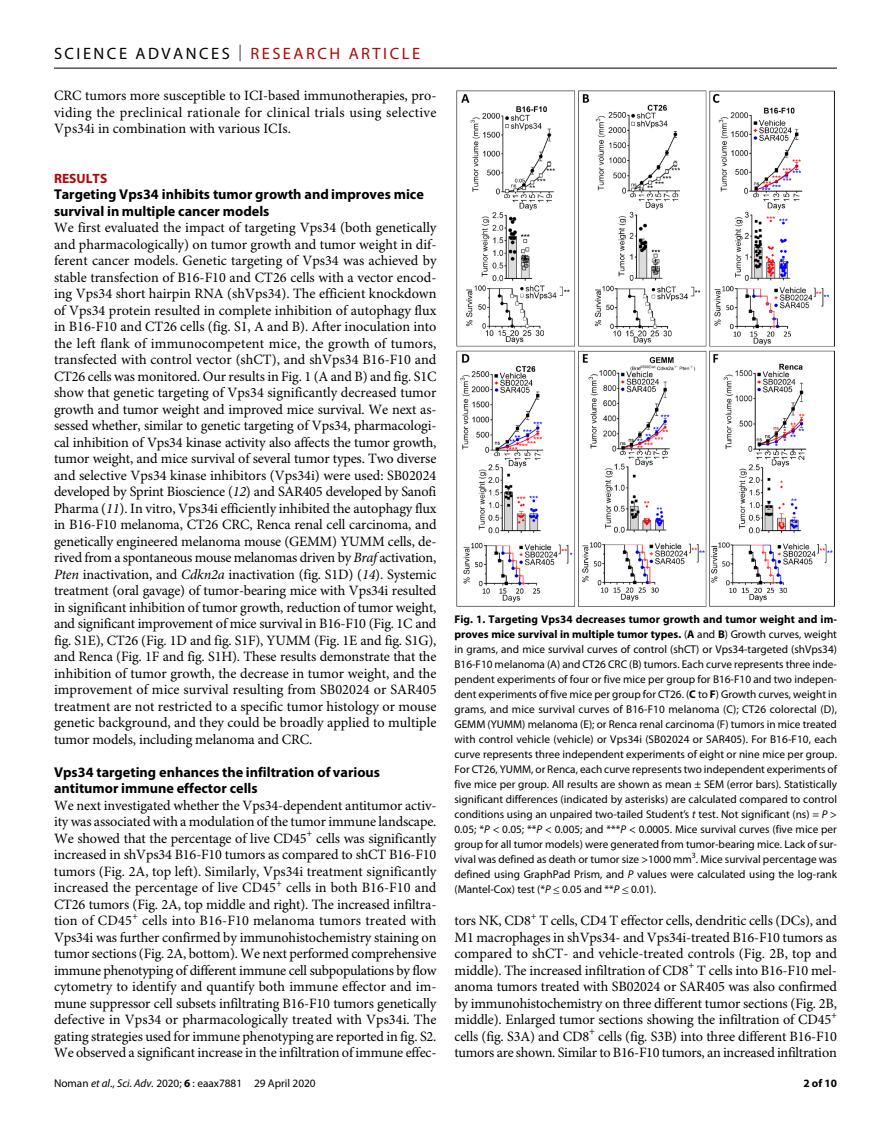
<style>
.page{position:relative;width:891px;height:1134px;background:#fff}
.page>*{position:absolute;margin:0;border:0;box-sizing:border-box;transform-origin:0 0}
.t1{font:16.5px "Myriad Pro";letter-spacing:.15em;color:#000}
.t2{font:14.25px/16.5px "Minion Pro";letter-spacing:-.01em;color:#000;text-align:justify}
.t3{font:700 14.25px/16.5px "Myriad Pro";color:#000}
.t4{font:700 13.5px "Myriad Pro";color:#b10508}
.t5{font:11.25px/15px "Myriad Pro";color:#000;text-align:justify}
.t6{font:700 11.25px "Myriad Pro";color:#000}
.s1{font-weight:300}
.s2{color:#b10508}
.s3{font-style:italic}
.s4{font-weight:700}
</style>
<div class="page">
<hr style="left:54px;top:68px;width:783px;height:1px;background:#000">
<img style="left:457px;top:90px;width:378px;height:517px">
<p class="t1" style="left:54px;top:40px;width:368px">SCIENCE ADVANCES <span class="s1">|</span> <span class="s2">RESEARCH ARTICLE</span></p>
<p class="t2" style="left:54px;top:89px;width:384px">CRC tumors more susceptible to ICI-based immunotherapies, pro&shy;viding the preclinical rationale for clinical trials using selective Vps34i in combination with various ICIs.</p>
<p class="t4" style="left:54px;top:167px;width:55px">RESULTS</p>
<p class="t3" style="left:54px;top:185px;width:371px">Targeting Vps34 inhibits tumor growth and improves mice survival in multiple cancer models</p>
<p class="t2" style="left:54px;top:221px;width:384px">We first evaluated the impact of targeting Vps34 (both genetically and pharmacologically) on tumor growth and tumor weight in dif&shy;ferent cancer models. Genetic targeting of Vps34 was achieved by stable transfection of B16-F10 and CT26 cells with a vector encod&shy;ing Vps34 short hairpin RNA (shVps34). The efficient knockdown of Vps34 protein resulted in complete inhibition of autophagy flux in B16-F10 and CT26 cells (fig. S1, A and B). After inoculation into the left flank of immunocompetent mice, the growth of tumors, transfected with control vector (shCT), and shVps34 B16-F10 and CT26 cells was monitored. Our results in Fig. 1 (A and B) and fig. S1C show that genetic targeting of Vps34 significantly decreased tumor growth and tumor weight and improved mice survival. We next as&shy;sessed whether, similar to genetic targeting of Vps34, pharmacologi&shy;cal inhibition of Vps34 kinase activity also affects the tumor growth, tumor weight, and mice survival of several tumor types. Two diverse and selective Vps34 kinase inhibitors (Vps34i) were used: SB02024 developed by Sprint Bioscience (<span class="s3">12</span>) and SAR405 developed by Sanofi Pharma (<span class="s3">11</span>). In vitro, Vps34i efficiently inhibited the autophagy flux in B16-F10 melanoma, CT26 CRC, Renca renal cell carcinoma, and genetically engineered melanoma mouse (GEMM) YUMM cells, de&shy;rived from a spontaneous mouse melanomas driven by <span class="s3">Braf</span> activation, <span class="s3">Pten</span> inactivation, and <span class="s3">Cdkn2a</span> inactivation (fig. S1D) (<span class="s3">14</span>). Systemic treatment (oral gavage) of tumor-bearing mice with Vps34i resulted in significant inhibition of tumor growth, reduction of tumor weight, and significant improvement of mice survival in B16-F10 (Fig. 1C and fig. S1E), CT26 (Fig. 1D and fig. S1F), YUMM (Fig. 1E and fig. S1G), and Renca (Fig. 1F and fig. S1H). These results demonstrate that the inhibition of tumor growth, the decrease in tumor weight, and the improvement of mice survival resulting from SB02024 or SAR405 treatment are not restricted to a specific tumor histology or mouse genetic background, and they could be broadly applied to multiple tumor models, including melanoma and CRC.</p>
<p class="t3" style="left:54px;top:762px;width:328px">Vps34 targeting enhances the infiltration of various antitumor immune effector cells</p>
<p class="t2" style="left:54px;top:798px;width:384px">We next investigated whether the Vps34-dependent antitumor activ&shy;ity was associated with a modulation of the tumor immune landscape.<br>We showed that the percentage of live CD45<sup>+</sup> cells was significantly increased in shVps34 B16-F10 tumors as compared to shCT B16-F10 tumors (Fig. 2A, top left). Similarly, Vps34i treatment significantly increased the percentage of live CD45<sup>+</sup> cells in both B16-F10 and CT26 tumors (Fig. 2A, top middle and right). The increased infiltra&shy;tion of CD45<sup>+</sup> cells into B16-F10 melanoma tumors treated with Vps34i was further confirmed by immunohistochemistry staining on tumor sections (Fig. 2A, bottom). We next performed comprehensive immune phenotyping of different immune cell subpopulations by flow cytometry to identify and quantify both immune effector and im&shy;mune suppressor cell subsets infiltrating B16-F10 tumors genetically defective in Vps34 or pharmacologically treated with Vps34i. The gating strategies used for immune phenotyping are reported in fig. S2.<br>We observed a significant increase in the infiltration of immune effec-</p>
<p class="t5" style="left:54px;top:1076px;width:263px">Noman <span class="s3">et al</span>., <span class="s3">Sci. Adv.</span> 2020; <span class="s4">6</span> : eaax7881 29 April 2020</p>
<p class="t5" style="left:454px;top:612px;width:384px"><span class="s4">Fig. 1. Targeting Vps34 decreases tumor growth and tumor weight and im&shy;proves mice survival in multiple tumor types.</span> (<span class="s4">A</span> and <span class="s4">B</span>) Growth curves, weight in grams, and mice survival curves of control (shCT) or Vps34-targeted (shVps34)<br>B16-F10 melanoma (A) and CT26 CRC (B) tumors. Each curve represents three inde&shy;pendent experiments of four or five mice per group for B16-F10 and two indepen&shy;dent experiments of five mice per group for CT26. (<span class="s4">C</span> to <span class="s4">F</span>) Growth curves, weight in grams, and mice survival curves of B16-F10 melanoma (C); CT26 colorectal (D), GEMM (YUMM) melanoma (E); or Renca renal carcinoma (F) tumors in mice treated with control vehicle (vehicle) or Vps34i (SB02024 or SAR405). For B16-F10, each curve represents three independent experiments of eight or nine mice per group.<br>For CT26, YUMM, or Renca, each curve represents two independent experiments of five mice per group. All results are shown as mean ± SEM (error bars). Statistically significant differences (indicated by asterisks) are calculated compared to control conditions using an unpaired two-tailed Student’s <span class="s3">t</span> test. Not significant (ns) = <span class="s3">P</span> &gt; 0.05; *<span class="s3">P</span> &lt; 0.05; **<span class="s3">P</span> &lt; 0.005; and ***<span class="s3">P</span> &lt; 0.0005. Mice survival curves (five mice per group for all tumor models) were generated from tumor-bearing mice. Lack of sur&shy;vival was defined as death or tumor size &gt;1000 mm<sup>3</sup>. Mice survival percentage was defined using GraphPad Prism, and <span class="s3">P</span> values were calculated using the log-rank (Mantel-Cox) test (*<span class="s3">P</span> ≤ 0.05 and **<span class="s3">P</span> ≤ 0.01).</p>
<p class="t2" style="left:454px;top:914px;width:384px">tors NK, CD8<sup>+</sup> T cells, CD4 T effector cells, dendritic cells (DCs), and M1 macrophages in shVps34- and Vps34i-treated B16-F10 tumors as compared to shCT- and vehicle-treated controls (Fig. 2B, top and middle). The increased infiltration of CD8<sup>+</sup> T cells into B16-F10 mel&shy;anoma tumors treated with SB02024 or SAR405 was also confirmed by immunohistochemistry on three different tumor sections (Fig. 2B, middle). Enlarged tumor sections showing the infiltration of CD45<sup>+ </sup>cells (fig. S3A) and CD8<sup>+</sup> cells (fig. S3B) into three different B16-F10 tumors are shown. Similar to B16-F10 tumors, an increased infiltration</p>
<p class="t6" style="left:803px;top:1074px;width:35px">2 of 10</p>
</div>
